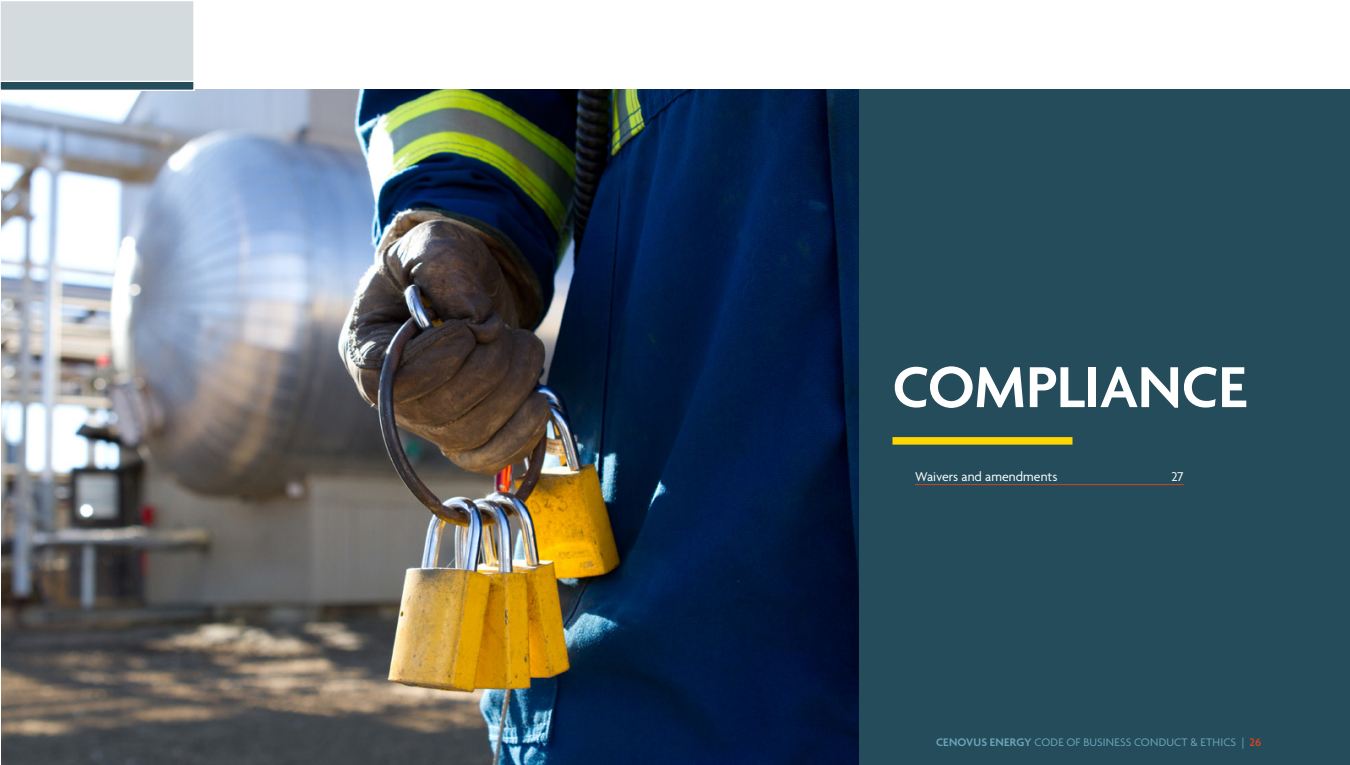
<style>
.page{position:relative;width:1350px;height:765px;background:#fff}
.page>*{position:absolute;margin:0;border:0;box-sizing:border-box;transform-origin:0 0}
.t1{font:600 62.5px "Agenda";letter-spacing:-.01em;color:#fff}
.t2{font:13.75px "Agenda";letter-spacing:.005em;color:#fff}
.t3{font:11.88px "Agenda";letter-spacing:.015em;color:#6ba4b8}
.s1{font-weight:600}
.s2{font-weight:600;color:#cf4520}
</style>
<div class="page">
<div style="left:859px;top:89px;width:491px;height:676px;background:#244c5a"></div>
<img style="left:1px;top:89px;width:858px;height:676px">
<hr style="left:915px;top:484px;width:269px;height:1px;background:#cf4520">
<div style="left:892px;top:437px;width:180px;height:8px;background:#ffd700"></div>
<svg style="left:0;top:1px;width:195px;height:91px;background:#c6d0d4"></svg>
<h1 class="t1" style="left:892px;top:353px;width:356px">COMPLIANCE</h1>
<p class="t2" style="left:915px;top:469px;width:144px">Waivers and amendments</p>
<p class="t2" style="left:1171px;top:469px;width:14px">27</p>
<p class="t3" style="left:936px;top:735px;width:327px"><span class="s1">CENOVUS ENERGY</span> CODE OF BUSINESS CONDUCT &amp; ETHICS | <span class="s2">26</span></p>
</div>
